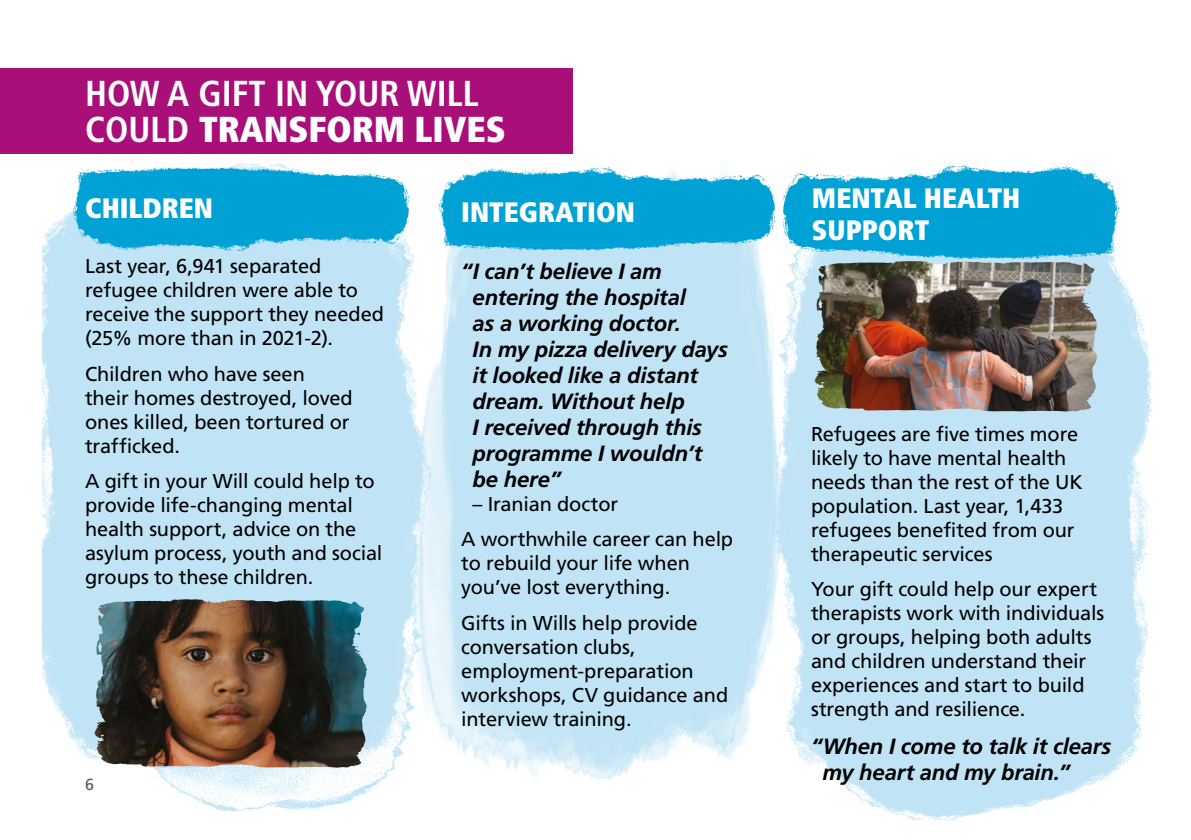
<style>
.page{position:relative;width:1191px;height:840px;background:#fff}
.page>*{position:absolute;margin:0;border:0;box-sizing:border-box;transform-origin:0 0}
.t1{font:700 condensed 36px/36px "Frutiger LT Std";color:#fff}
.t2{font:900 condensed 28px/32px "Frutiger LT Std";color:#fff}
.t3{font:italic 700 22px/26px "Frutiger";letter-spacing:-.01em;color:#000}
.t4{font:20px/24px "Frutiger";letter-spacing:-.005em;color:#000}
.t5{font:16px "Frutiger";color:#575756}
.s1{font-weight:900}
</style>
<div class="page">
<img style="left:808px;top:262px;width:344px;height:559px">
<img style="left:43px;top:153px;width:360px;height:660px">
<img style="left:403px;top:153px;width:405px;height:625px">
<div style="left:0;top:68px;width:573px;height:85px;background:#a80f79"></div>
<img style="left:96px;top:599px;width:87px;height:61px">
<img style="left:62px;top:164px;width:346px;height:97px">
<img style="left:428px;top:157px;width:346px;height:96px">
<img style="left:783px;top:153px;width:337px;height:109px">
<img style="left:816px;top:261px;width:91px;height:54px">
<h1 class="t1" style="left:85px;top:76px;width:422px">HOW A GIFT IN YOUR WILL<br>COULD <span class="s1">TRANSFORM LIVES</span></h1>
<h2 class="t2" style="left:85px;top:192px;width:130px">CHILDREN</h2>
<h2 class="t2" style="left:812px;top:182px;width:210px">MENTAL HEALTH<br>SUPPORT</h2>
<h2 class="t2" style="left:461px;top:196px;width:175px">INTEGRATION</h2>
<p class="t4" style="left:85px;top:254px;width:300px">Last year, 6,941 separated refugee children were able to receive the support they needed (25% more than in 2021-2).</p>
<p class="t4" style="left:85px;top:361px;width:269px">Children who have seen their homes destroyed, loved ones killed, been tortured or trafficked.</p>
<p class="t4" style="left:85px;top:469px;width:299px">A gift in your Will could help to provide life-changing mental health support, advice on the asylum process, youth and social groups to these children.</p>
<p class="t5" style="left:85px;top:774px;width:10px">6</p>
<p class="t3" style="left:472px;top:258px;width:257px;text-indent:-11px">“I can’t believe I am entering the hospital<br>as a working doctor.<br>In my pizza delivery days it looked like a distant dream. Without help<br>I received through this programme I wouldn’t be here”</p>
<p class="t4" style="left:461px;top:486px;width:273px;line-height:35.4px;text-indent:11px">– Iranian doctor<br>A worthwhile career can help</p>
<p class="t4" style="left:461px;top:551px;width:230px">to rebuild your life when you’ve lost everything.</p>
<p class="t4" style="left:461px;top:610px;width:268px">Gifts in Wills help provide conversation clubs, employment-preparation workshops, CV guidance and interview training.</p>
<p class="t4" style="left:811px;top:421px;width:273px">Refugees are five times more likely to have mental health needs than the rest of the UK population. Last year, 1,433 refugees benefited from our therapeutic services</p>
<p class="t4" style="left:811px;top:576px;width:295px">Your gift could help our expert therapists work with individuals or groups, helping both adults and children understand their experiences and start to build strength and resilience.</p>
<p class="t3" style="left:822px;top:732px;width:290px;text-indent:-11px">“When I come to talk it clears my heart and my brain.”</p>
</div>
